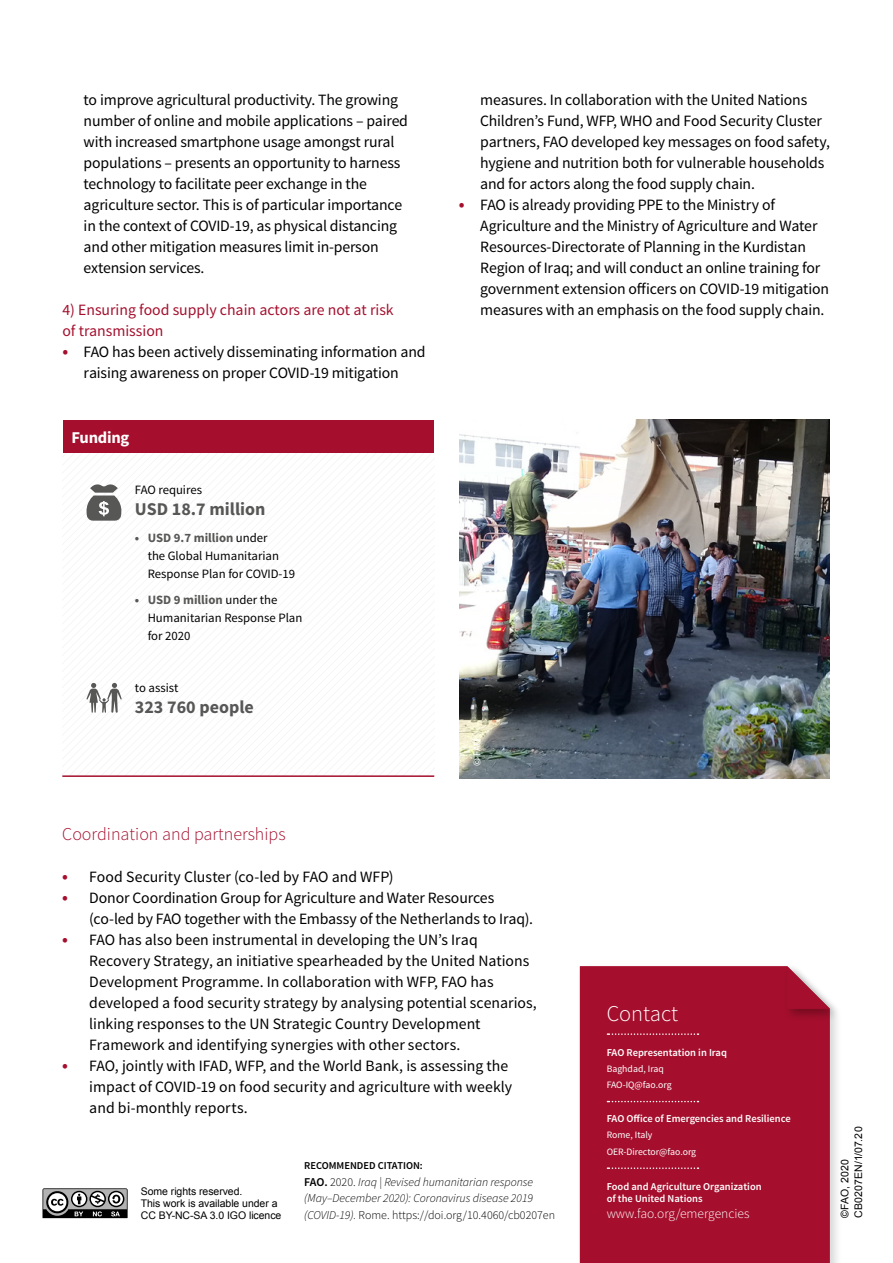
<style>
.page{position:relative;width:893px;height:1263px;background:#fff}
.page>*{position:absolute;margin:0;border:0;box-sizing:border-box;transform-origin:0 0}
.t1{font:300 22.5px "Source Sans Pro";color:#fff}
.t2{font:300 18px "Source Sans Pro";color:#a50f2d}
.t3{font:700 18px "Source Sans Pro";color:#575756}
.t4{font:700 16.5px "Source Sans Pro";letter-spacing:-.015em;color:#fff}
.t5{font:15.75px/21px "Source Sans Pro";letter-spacing:-.01em;color:#000}
.t6{font:15.75px/21px "Source Sans Pro";color:#a50f2d}
.t7{font:300 13.5px "Source Sans Pro";color:#fff}
.t8{font:12.75px/18px "Source Sans Pro";color:#000}
.t9{font:italic 300 12px/16.5px "Source Sans Pro";color:#000}
.t10{font:600 10.5px/12px "Source Sans Pro";color:#fff}
.t11{font:10.5px/12px "Arial";letter-spacing:-.005em;color:#000}
.t12{font:10.5px/13.5px "Arial";letter-spacing:.02em;color:#000}
.t13{font:600 10.5px "Source Sans Pro";color:#000}
.t14{font:10.5px "Source Sans Pro";color:#fff}
.t15{font:9.75px/16.2px "Source Sans Pro";color:#fff}
.s1{font-weight:600;font-size:18px;color:#a50f2d}
.s2{font-weight:700;color:#575756}
.s3{font-weight:600;font-style:normal}
.s4{font-style:normal}
</style>
<div class="page">
<div style="left:576px;top:962px;width:267px;height:301px;background:#000;opacity:.16"></div>
<div style="left:580px;top:966px;width:250px;height:297px;background:#a50f2d"></div>
<div style="left:783px;top:963px;width:58px;height:59px;background:#000;opacity:.3"></div>
<svg style="left:787px;top:966px;width:43px;height:43px"></svg>
<svg style="left:607px;top:1033px;width:91px;height:2px"></svg>
<svg style="left:607px;top:1101px;width:91px;height:1px"></svg>
<svg style="left:607px;top:1167px;width:91px;height:2px"></svg>
<svg style="left:86px;top:484px;width:36px;height:229px"></svg>
<hr style="left:62px;top:775px;width:372px;height:2px;background:#a50f2d">
<div style="left:63px;top:420px;width:370px;height:33px;background:#a50f2d"></div>
<img style="left:460px;top:420px;width:370px;height:359px">
<svg style="left:43px;top:1188px;width:85px;height:30px"></svg>
<p class="t5" style="left:84px;top:90px;width:326px">to improve agricultural productivity. The growing number of online and mobile applications – paired with increased smartphone usage amongst rural populations – presents an opportunity to harness technology to facilitate peer exchange in the agriculture sector. This is of particular importance in the context of COVID-19, as physical distancing and other mitigation measures limit in-person extension services.</p>
<p class="t6" style="left:62px;top:300px;width:333px">4) Ensuring food supply chain actors are not at risk of transmission</p>
<p class="t5" style="left:62px;top:342px;width:365px;text-align:center"><span class="s1">•</span> FAO has been actively disseminating information and raising awareness on proper COVID-19 mitigation</p>
<p class="t4" style="left:72px;top:426px;width:59px">Funding</p>
<p class="t8" style="left:135px;top:481px;width:69px">FAO requires</p>
<p class="t3" style="left:135px;top:497px;width:132px">USD 18.7 million</p>
<p class="t8" style="left:148px;top:528px;width:149px;text-indent:-13px"><span class="s2">• USD 9.7 million</span> under<br>the Global Humanitarian<br>Response Plan for COVID-19</p>
<p class="t8" style="left:148px;top:591px;width:156px;text-indent:-13px"><span class="s2">• USD 9 million</span> under the<br>Humanitarian Response Plan for 2020</p>
<p class="t8" style="left:135px;top:679px;width:45px">to assist</p>
<p class="t3" style="left:135px;top:696px;width:120px">323 760 people</p>
<p class="t5" style="left:480px;top:90px;width:351px">measures. In collaboration with the United Nations Children’s Fund, WFP, WHO and Food Security Cluster partners, FAO developed key messages on food safety, hygiene and nutrition both for vulnerable households and for actors along the food supply chain.</p>
<p class="t5" style="left:480px;top:195px;width:350px;text-indent:-21px"><span class="s1">•</span> FAO is already providing PPE to the Ministry of Agriculture and the Ministry of Agriculture and Water Resources-Directorate of Planning in the Kurdistan Region of Iraq; and will conduct an online training for government extension officers on COVID-19 mitigation measures with an emphasis on the food supply chain.</p>
<p class="t14" style="left:470px;top:766px;width:29px;rotate:-90deg">© FAO</p>
<p class="t2" style="left:62px;top:823px;width:225px">Coordination and partnerships</p>
<p class="t5" style="left:62px;top:867px;width:333px"><span class="s1">•</span> Food Security Cluster (co-led by FAO and WFP)</p>
<p class="t5" style="left:89px;top:888px;width:445px;text-indent:-27px"><span class="s1">•</span> Donor Coordination Group for Agriculture and Water Resources (co-led by FAO together with the Embassy of the Netherlands to Iraq).</p>
<p class="t5" style="left:89px;top:930px;width:449px;text-indent:-27px"><span class="s1">•</span> FAO has also been instrumental in developing the UN’s Iraq Recovery Strategy, an initiative spearheaded by the United Nations Development Programme. In collaboration with WFP, FAO has developed a food security strategy by analysing potential scenarios, linking responses to the UN Strategic Country Development Framework and identifying synergies with other sectors.</p>
<p class="t5" style="left:89px;top:1056px;width:424px;text-indent:-27px"><span class="s1">•</span> FAO, jointly with IFAD, WFP, and the World Bank, is assessing the impact of COVID-19 on food security and agriculture with weekly and bi-monthly reports.</p>
<p class="t11" style="left:141px;top:1185px;width:142px">Some rights reserved.<br>This work is available under a<br>CC BY-NC-SA 3.0 IGO licence</p>
<p class="t13" style="left:304px;top:1159px;width:120px">RECOMMENDED CITATION:</p>
<p class="t9" style="left:304px;top:1174px;width:252px"><span class="s3">FAO.</span> <span class="s4">2020.</span> Iraq | Revised humanitarian response (May–December 2020): Coronavirus disease 2019 (COVID-19). <span class="s4">Rome. https://doi.org/10.4060/cb0207en</span></p>
<h1 class="t1" style="left:607px;top:999px;width:73px">Contact</h1>
<p class="t10" style="left:607px;top:1046px;width:122px">FAO Representation in Iraq</p>
<p class="t15" style="left:607px;top:1061px;width:66px">Baghdad, Iraq<br>FAO-IQ@fao.org</p>
<p class="t10" style="left:607px;top:1113px;width:185px">FAO Office of Emergencies and Resilience</p>
<p class="t15" style="left:607px;top:1127px;width:91px">Rome, Italy<br>OER-Director@fao.org</p>
<p class="t12" style="left:838px;top:1218px;width:93px;rotate:-90deg">©FAO, 2020<br>CB0207EN/1/07.20</p>
<p class="t10" style="left:607px;top:1180px;width:156px">Food and Agriculture Organization of the United Nations</p>
<p class="t7" style="left:607px;top:1205px;width:144px">www.fao.org/emergencies</p>
</div>
